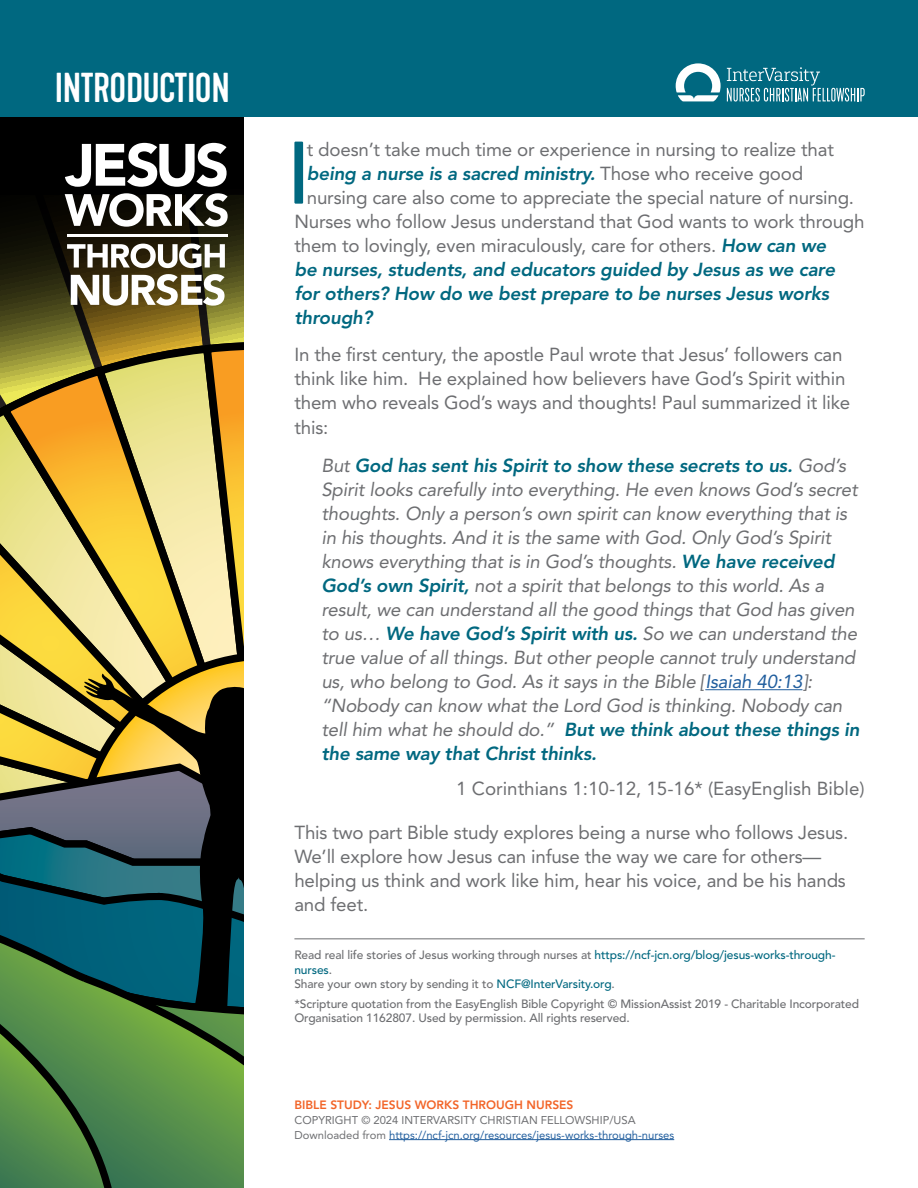
<style>
.page{position:relative;width:918px;height:1188px;background:#fff}
.page>*{position:absolute;margin:0;border:0;box-sizing:border-box;transform-origin:0 0}
.t1{font:82.8px "Kapra Neue Pro Medium Rounded";color:#006880}
.t2{font:39px "Kapra Neue Pro Medium Rounded";letter-spacing:-.01em;color:#fff}
.t3{font:italic 18.75px/24px "Avenir LT Std";letter-spacing:-.01em;color:#6d6e71}
.t4{font:18.75px/24.5px "Avenir LT Std";letter-spacing:-.01em;color:#6d6e71}
.t5{font:italic 800 18.75px "Avenir LT Std";letter-spacing:-.01em;color:#006880}
.t6{font:500 12px/14.2px "Avenir LT Std";letter-spacing:-.01em;color:#6d6e71}
.t7{font:800 12px "Avenir LT Std";color:#f26529}
.t8{font:11.25px/15px "Avenir LT Std";color:#6d6e71}
.s1{font-weight:400;font-style:normal;color:#6d6e71}
.s2{font-weight:800;font-style:italic;color:#006880}
.s3{font-weight:800;color:#006880}
.s4{color:#215e9e}
.s5{color:#006880}
</style>
<div class="page">
<div style="left:0;top:89px;width:244px;height:1099px;background:#000"></div>
<div style="left:0;top:0;width:918px;height:117px;background:#006880"></div>
<svg style="left:0;top:143px;width:244px;height:1045px"></svg>
<hr style="left:67px;top:234px;width:160px;height:2px;background:#fff">
<svg style="left:676px;top:63px;width:45px;height:38px"></svg>
<svg style="left:727px;top:67px;width:138px;height:35px"></svg>
<hr style="left:389px;top:1139px;width:285px;height:1px;background:#215e9e">
<hr style="left:294px;top:938px;width:571px;height:1px;background:#6d6e71">
<hr style="left:705px;top:689px;width:97px;height:1px;background:#215e9e">
<h2 class="t2" style="left:55px;top:65px;width:177px">INTRODUCTION</h2>
<h1 class="t1" style="left:290px;top:124px;width:19px">I</h1>
<p class="t4" style="left:307px;top:137px;width:529px">t doesn’t take much time or experience in nursing to realize that</p>
<p class="t5" style="left:307px;top:162px;width:498px">being a nurse is a sacred ministry. <span class="s1">Those who receive good</span></p>
<p class="t4" style="left:307px;top:185px;width:549px">nursing care also come to appreciate the special nature of nursing.</p>
<p class="t4" style="left:294px;top:209px;width:572px">Nurses who follow Jesus understand that God wants to work through</p>
<p class="t4" style="left:294px;top:233px;width:533px">them to lovingly, even miraculously, care for others. <span class="s2">How can we</span></p>
<p class="t5" style="left:294px;top:258px;width:542px">be nurses, students, and educators guided by Jesus as we care</p>
<p class="t5" style="left:294px;top:282px;width:536px">for others? How do we best prepare to be nurses Jesus works</p>
<p class="t5" style="left:294px;top:306px;width:80px">through?</p>
<p class="t4" style="left:294px;top:343px;width:557px">In the first century, the apostle Paul wrote that Jesus’ followers can think like him. He explained how believers have God’s Spirit within them who reveals God’s ways and thoughts! Paul summarized it like this:</p>
<p class="t3" style="left:321px;top:454px;width:540px">But <span class="s3">God has sent his Spirit to show these secrets to us.</span> God’s Spirit looks carefully into everything. He even knows God’s secret thoughts. Only a person’s own spirit can know everything that is in his thoughts. And it is the same with God. Only God’s Spirit knows everything that is in God’s thoughts. <span class="s3">We have received God’s own Spirit,</span> not a spirit that belongs to this world. As a result, we can understand all the good things that God has given to us… <span class="s3">We have God’s Spirit with us.</span> So we can understand the true value of all things. But other people cannot truly understand us, who belong to God. As it says in the Bible [<span class="s4">Isaiah 40:13</span>]: “Nobody can know what the Lord God is thinking. Nobody can tell him what he should do.” <span class="s3">But we think about these things in the same way that Christ thinks.</span></p>
<p class="t4" style="left:456px;top:776px;width:410px">1 Corinthians 1:10-12, 15-16* (EasyEnglish Bible)</p>
<p class="t4" style="left:294px;top:821px;width:555px;line-height:24px">This two part Bible study explores being a nurse who follows Jesus.<br>We’ll explore how Jesus can infuse the way we care for others— helping us think and work like him, hear his voice, and be his hands and feet.</p>
<p class="t6" style="left:294px;top:948px;width:543px">Read real life stories of Jesus working through nurses at <span class="s5">https://ncf-jcn.org/blog/jesus-works-through&shy;nurses</span>.<br>Share your own story by sending it to <span class="s5">NCF@InterVarsity.org</span>.</p>
<p class="t6" style="left:294px;top:998px;width:566px;line-height:13.5px">*Scripture quotation from the EasyEnglish Bible Copyright © MissionAssist 2019 - Charitable Incorporated<br>Organisation 1162807. Used by permission. All rights reserved.</p>
<p class="t7" style="left:294px;top:1097px;width:281px">BIBLE STUDY: JESUS WORKS THROUGH NURSES</p>
<p class="t8" style="left:294px;top:1112px;width:381px">COPYRIGHT © 2024 INTERVARSITY CHRISTIAN FELLOWSHIP/USA<br>Downloaded from <span class="s4">https://ncf-jcn.org/resources/jesus-works-through-nurses</span></p>
</div>
